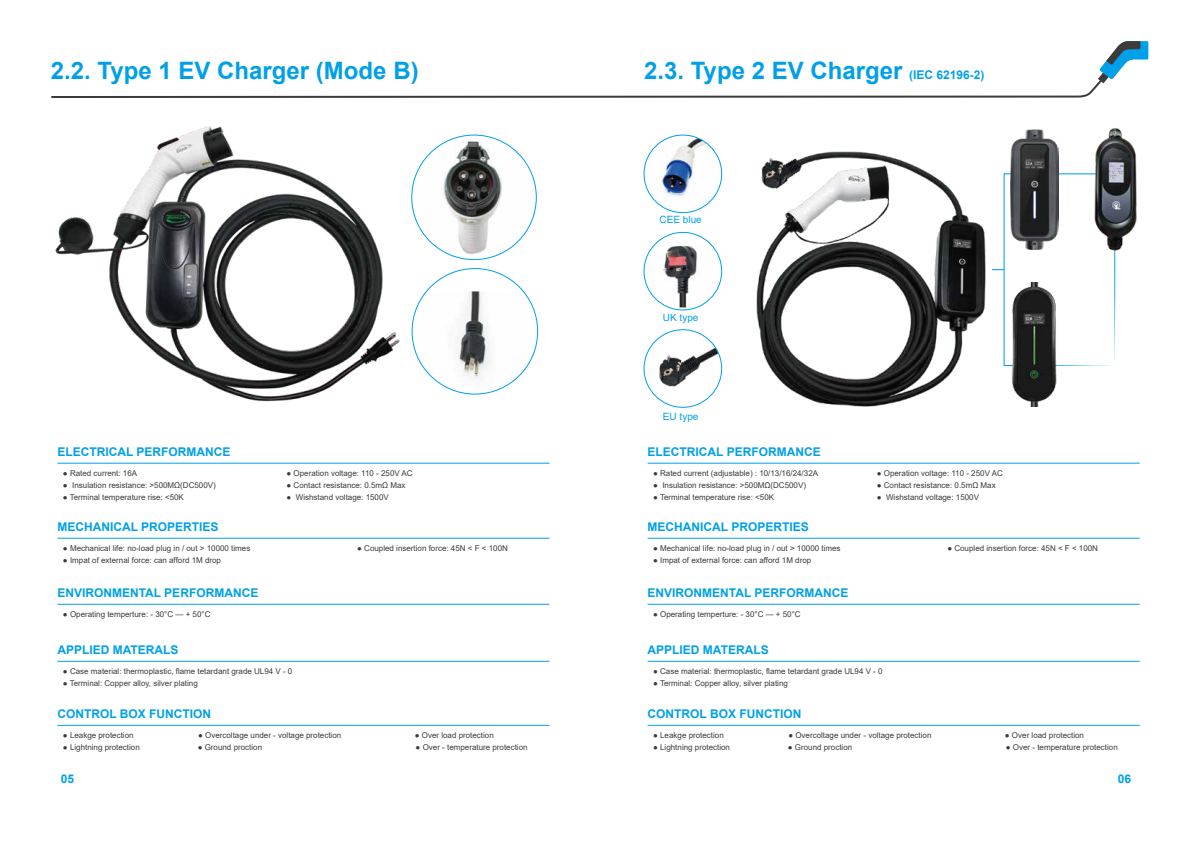
<style>
.page{position:relative;width:1191px;height:842px;background:#fff}
.page>*{position:absolute;margin:0;border:0;box-sizing:border-box;transform-origin:0 0}
.t1{font:700 24px "Arial";color:#00a0e9}
.t2{font:700 12px "Arial";color:#00a0e9}
.t3{font:10px "Arial";color:#00a0e9}
.t4{font:8px "Arial";color:#3e3a39}
.s1{font-size:12px}
</style>
<div class="page">
<svg style="left:409px;top:41px;width:739px;height:57px"></svg>
<hr style="left:57px;top:463px;width:492px;height:1px;background:#00a0e9">
<hr style="left:57px;top:538px;width:492px;height:1px;background:#00a0e9">
<hr style="left:57px;top:604px;width:492px;height:1px;background:#00a0e9">
<hr style="left:57px;top:661px;width:492px;height:1px;background:#00a0e9">
<hr style="left:57px;top:725px;width:492px;height:1px;background:#00a0e9">
<hr style="left:647px;top:463px;width:492px;height:1px;background:#00a0e9">
<hr style="left:647px;top:538px;width:492px;height:1px;background:#00a0e9">
<hr style="left:647px;top:604px;width:492px;height:1px;background:#00a0e9">
<hr style="left:647px;top:661px;width:492px;height:1px;background:#00a0e9">
<hr style="left:647px;top:725px;width:492px;height:1px;background:#00a0e9">
<img style="left:718px;top:151px;width:268px;height:256px">
<img style="left:644px;top:135px;width:77px;height:78px;border-radius:39px">
<div style="left:643px;top:135px;width:79px;height:78px;border:1px solid #00a0e9;border-radius:50%"></div>
<img style="left:645px;top:236px;width:70px;height:71px">
<div style="left:643px;top:232px;width:79px;height:78px;border:1px solid #00a0e9;border-radius:50%"></div>
<img style="left:644px;top:330px;width:77px;height:77px;border-radius:39px">
<div style="left:644px;top:329px;width:78px;height:79px;border:1px solid #00a0e9;border-radius:50%"></div>
<img style="left:1010px;top:129px;width:35px;height:44px">
<img style="left:1011px;top:366px;width:46px;height:40px">
<svg style="left:992px;top:173px;width:123px;height:193px"></svg>
<img style="left:51px;top:95px;width:358px;height:307px">
<img style="left:412px;top:135px;width:123px;height:123px">
<img style="left:417px;top:290px;width:109px;height:104px">
<img style="left:1045px;top:128px;width:92px;height:136px">
<h1 class="t1" style="left:51px;top:54px;width:369px">2.2. Type 1 EV Charger (Mode B)</h1>
<h1 class="t1" style="left:644px;top:54px;width:342px">2.3. Type 2 EV Charger <span class="s1">(IEC 62196-2)</span></h1>
<p class="t3" style="left:659px;top:213px;width:44px">CEE blue</p>
<p class="t3" style="left:663px;top:311px;width:37px">UK type</p>
<p class="t3" style="left:663px;top:410px;width:37px">EU type</p>
<h2 class="t2" style="left:57px;top:443px;width:175px">ELECTRICAL PERFORMANCE</h2>
<p class="t4" style="left:63px;top:467px;width:76px">● Rated current: 16A</p>
<p class="t4" style="left:63px;top:479px;width:154px">● Insulation resistance: &gt;500MΩ(DC500V)</p>
<p class="t4" style="left:63px;top:491px;width:122px">● Terminal temperature rise: &lt;50K</p>
<p class="t4" style="left:286px;top:467px;width:128px">● Operation voltage: 110 - 250V AC</p>
<p class="t4" style="left:286px;top:479px;width:120px">● Contact resistance: 0.5mΩ Max</p>
<p class="t4" style="left:286px;top:491px;width:104px">● Wishstand voltage: 1500V</p>
<h2 class="t2" style="left:647px;top:443px;width:175px">ELECTRICAL PERFORMANCE</h2>
<p class="t4" style="left:653px;top:467px;width:166px">● Rated current (adjustable) : 10/13/16/24/32A</p>
<p class="t4" style="left:653px;top:479px;width:154px">● Insulation resistance: &gt;500MΩ(DC500V)</p>
<p class="t4" style="left:653px;top:491px;width:122px">● Terminal temperature rise: &lt;50K</p>
<p class="t4" style="left:876px;top:467px;width:128px">● Operation voltage: 110 - 250V AC</p>
<p class="t4" style="left:876px;top:479px;width:120px">● Contact resistance: 0.5mΩ Max</p>
<p class="t4" style="left:876px;top:491px;width:104px">● Wishstand voltage: 1500V</p>
<h2 class="t2" style="left:57px;top:518px;width:163px">MECHANICAL PROPERTIES</h2>
<p class="t4" style="left:63px;top:542px;width:189px">● Mechanical life: no-load plug in / out &gt; 10000 times</p>
<p class="t4" style="left:357px;top:542px;width:152px">● Coupled insertion force: 45N &lt; F &lt; 100N</p>
<p class="t4" style="left:63px;top:554px;width:160px">● Impat of external force: can afford 1M drop</p>
<h2 class="t2" style="left:57px;top:584px;width:202px">ENVIRONMENTAL PERFORMANCE</h2>
<p class="t4" style="left:63px;top:609px;width:149px">● Operating temperture: - 30°C — + 50°C</p>
<h2 class="t2" style="left:57px;top:641px;width:123px">APPLIED MATERALS</h2>
<p class="t4" style="left:63px;top:666px;width:231px">● Case material: thermoplastic, flame tetardant grade UL94 V - 0</p>
<p class="t4" style="left:63px;top:678px;width:136px">● Terminal: Copper alloy, silver plating</p>
<h2 class="t2" style="left:57px;top:705px;width:155px">CONTROL BOX FUNCTION</h2>
<p class="t4" style="left:63px;top:730px;width:72px">● Leakge protection</p>
<p class="t4" style="left:198px;top:730px;width:145px">● Overcoltage under - voltage protection</p>
<p class="t4" style="left:415px;top:730px;width:81px">● Over load protection</p>
<p class="t4" style="left:63px;top:742px;width:78px">● Lightning protection</p>
<p class="t4" style="left:198px;top:742px;width:66px">● Ground proction</p>
<p class="t4" style="left:415px;top:742px;width:113px">● Over - temperature protection</p>
<h2 class="t2" style="left:647px;top:518px;width:163px">MECHANICAL PROPERTIES</h2>
<p class="t4" style="left:653px;top:542px;width:189px">● Mechanical life: no-load plug in / out &gt; 10000 times</p>
<p class="t4" style="left:947px;top:542px;width:152px">● Coupled insertion force: 45N &lt; F &lt; 100N</p>
<p class="t4" style="left:653px;top:554px;width:160px">● Impat of external force: can afford 1M drop</p>
<h2 class="t2" style="left:647px;top:584px;width:202px">ENVIRONMENTAL PERFORMANCE</h2>
<p class="t4" style="left:653px;top:609px;width:149px">● Operating temperture: - 30°C — + 50°C</p>
<h2 class="t2" style="left:647px;top:641px;width:123px">APPLIED MATERALS</h2>
<p class="t4" style="left:653px;top:666px;width:231px">● Case material: thermoplastic, flame tetardant grade UL94 V - 0</p>
<p class="t4" style="left:653px;top:678px;width:136px">● Terminal: Copper alloy, silver plating</p>
<h2 class="t2" style="left:647px;top:705px;width:155px">CONTROL BOX FUNCTION</h2>
<p class="t4" style="left:653px;top:730px;width:72px">● Leakge protection</p>
<p class="t4" style="left:788px;top:730px;width:145px">● Overcoltage under - voltage protection</p>
<p class="t4" style="left:1005px;top:730px;width:81px">● Over load protection</p>
<p class="t4" style="left:653px;top:742px;width:78px">● Lightning protection</p>
<p class="t4" style="left:788px;top:742px;width:66px">● Ground proction</p>
<p class="t4" style="left:1005px;top:742px;width:113px">● Over - temperature protection</p>
<h2 class="t2" style="left:61px;top:770px;width:15px">05</h2>
<h2 class="t2" style="left:1117px;top:770px;width:15px">06</h2>
</div>
